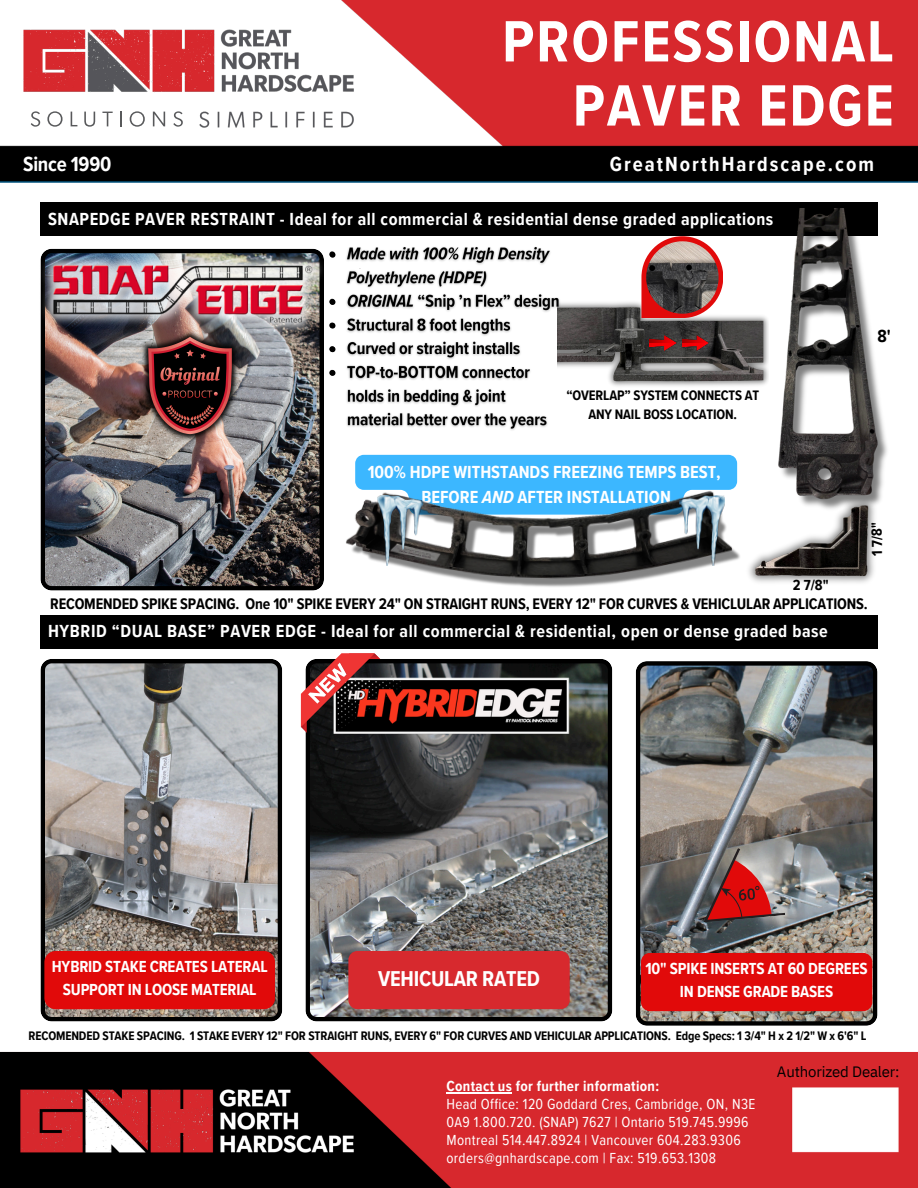
<style>
.page{position:relative;width:918px;height:1188px;background:#fff}
.page>*{position:absolute;margin:0;border:0;box-sizing:border-box;transform-origin:0 0}
.t1{font:700 60.45px/64.2px "Proxima Nova Cond";letter-spacing:.03em;color:#fff;text-align:right}
.t2{font:700 22.2px "Proxima Nova Cond";letter-spacing:-.01em;color:#fff}
.t3{font:700 21px "Proxima Nova Cond";letter-spacing:.095em;color:#fff}
.t4{font:700 21px "Proxima Nova Cond";letter-spacing:-.01em;color:#fff}
.t5{font:700 18px "Proxima Nova Cond";letter-spacing:.03em;color:#fff}
.t6{font:700 18px/24.8px "Proxima Nova Cond";color:#fff;text-align:center}
.t7{font:700 18px "Proxima Nova Cond";color:#000}
.t8{font:700 16.5px/22.5px "Proxima Nova Cond";letter-spacing:-.01em;color:#fff;text-align:center}
.t9{font:700 15.75px "Proxima Nova Cond";letter-spacing:-.01em;color:#000}
.t10{font:15px/18px "Proxima Nova Cond";letter-spacing:.02em;color:#fff}
.t11{font:700 15px "Proxima Nova Cond";letter-spacing:.02em;color:#fff}
.t12{font:15px "IBM Plex Sans";letter-spacing:-.01em;color:#000}
.t13{font:700 15px "Proxima Nova Cond";color:#000}
.t14{font:700 14.1px/19.2px "Proxima Nova Cond";letter-spacing:-.01em;color:#000;text-align:center}
.t15{font:700 12.75px "Proxima Nova Cond";letter-spacing:-.01em;color:#000}
.s1{font-style:italic}
</style>
<div class="page">
<img style="left:0;top:0;width:918px;height:183px">
<svg style="left:31px;top:111px;width:9px;height:16px"></svg>
<svg style="left:47px;top:111px;width:16px;height:16px"></svg>
<svg style="left:71px;top:112px;width:6px;height:14px"></svg>
<svg style="left:84px;top:112px;width:11px;height:15px"></svg>
<svg style="left:102px;top:112px;width:11px;height:14px"></svg>
<svg style="left:120px;top:112px;width:2px;height:14px"></svg>
<svg style="left:130px;top:111px;width:15px;height:16px"></svg>
<svg style="left:153px;top:112px;width:12px;height:14px"></svg>
<svg style="left:173px;top:111px;width:10px;height:16px"></svg>
<img style="left:0;top:1051px;width:918px;height:137px">
<svg style="left:40px;top:659px;width:242px;height:362px;background:#959494"></svg>
<div style="left:40px;top:202px;width:838px;height:34px;background:#000"></div>
<div style="left:40px;top:615px;width:838px;height:34px;background:#000"></div>
<img style="left:40px;top:344px;width:284px;height:247px">
<img style="left:636px;top:661px;width:241px;height:365px">
<div style="left:44px;top:951px;width:231px;height:58px;background:#e10a0a"></div>
<img style="left:782px;top:209px;width:105px;height:294px">
<img style="left:40px;top:248px;width:283px;height:96px">
<svg style="left:305px;top:659px;width:307px;height:362px;background:#5c5d5e"></svg>
<img style="left:331px;top:675px;width:238px;height:61px">
<div style="left:641px;top:953px;width:231px;height:58px;background:#e10a0a;border-radius:9px"></div>
<div style="left:348px;top:951px;width:222px;height:58px;background:#d7292e;border-radius:9px"></div>
<img style="left:729px;top:417px;width:149px;height:328px">
<img style="left:564px;top:302px;width:205px;height:84px">
<svg style="left:641px;top:236px;width:82px;height:82px"></svg>
<img style="left:646px;top:241px;width:73px;height:73px">
<img style="left:682px;top:336px;width:27px;height:14px">
<img style="left:649px;top:336px;width:27px;height:14px">
<img style="left:138px;top:326px;width:104px;height:119px">
<svg style="left:301px;top:653px;width:74px;height:80px;background:#7d4443"></svg>
<svg style="left:697px;top:844px;width:88px;height:78px;background:#9e6060"></svg>
<img style="left:323px;top:246px;width:241px;height:190px">
<hr style="left:446px;top:1092px;width:66px;height:1px;background:#fff">
<div style="left:355px;top:455px;width:382px;height:15px;background:#3cb7ff"></div>
<img style="left:346px;top:470px;width:406px;height:146px">
<img style="left:376px;top:495px;width:47px;height:72px">
<img style="left:678px;top:494px;width:47px;height:72px">
<p class="t4" style="left:23px;top:152px;width:90px">Since 1990</p>
<p class="t1" style="left:502px;top:11px;width:393px">PROFESSIONAL<br>PAVER EDGE</p>
<p class="t3" style="left:610px;top:152px;width:266px">GreatNorthHardscape.com</p>
<p class="t5" style="left:48px;top:208px;width:727px">SNAPEDGE PAVER RESTRAINT - Ideal for all commercial &amp; residential dense graded applications</p>
<h3 class="t14" style="left:566px;top:386px;width:194px">“OVERLAP” SYSTEM CONNECTS AT<br>ANY NAIL BOSS LOCATION.</h3>
<p class="t6" style="left:368px;top:460px;width:355px">100% HDPE WITHSTANDS FREEZING TEMPS BEST,<br>BEFORE <span class="s1">AND</span> AFTER INSTALLATION</p>
<h4 class="t13" style="left:793px;top:576px;width:37px">2 7/8"</h4>
<p class="t7" style="left:878px;top:326px;width:15px">8'</p>
<p class="t13" style="left:868px;top:556px;width:35px;rotate:-91deg">1 7/8"</p>
<h3 class="t9" style="left:50px;top:595px;width:819px">RECOMENDED SPIKE SPACING. One 10" SPIKE EVERY 24" ON STRAIGHT RUNS, EVERY 12" FOR CURVES &amp; VEHICLULAR APPLICATIONS.</h3>
<h5 class="t5" style="left:48px;top:620px;width:781px">HYBRID “DUAL BASE” PAVER EDGE - Ideal for all commercial &amp; residential, open or dense graded base</h5>
<p class="t8" style="left:52px;top:956px;width:217px">HYBRID STAKE CREATES LATERAL<br>SUPPORT IN LOOSE MATERIAL</p>
<h5 class="t2" style="left:378px;top:965px;width:163px">VEHICULAR RATED</h5>
<h1 class="t8" style="left:646px;top:958px;width:224px">10" SPIKE INSERTS AT 60 DEGREES<br>IN DENSE GRADE BASES</h1>
<p class="t15" style="left:29px;top:1029px;width:840px">RECOMENDED STAKE SPACING. 1 STAKE EVERY 12" FOR STRAIGHT RUNS, EVERY 6" FOR CURVES AND VEHICULAR APPLICATIONS. Edge Specs: 1 3/4" H x 2 1/2" W x 6'6" L</p>
<p class="t11" style="left:446px;top:1077px;width:214px">Contact us for further information:</p>
<p class="t10" style="left:446px;top:1095px;width:310px">Head Office: 120 Goddard Cres, Cambridge, ON, N3E<br>0A9 1.800.720. (SNAP) 7627 | Ontario 519.745.9996</p>
<p class="t10" style="left:446px;top:1131px;width:296px">Montreal 514.447.8924 | Vancouver 604.283.9306 orders@gnhardscape.com | Fax: 519.653.1308</p>
<p class="t12" style="left:777px;top:1062px;width:124px">Authorized Dealer:</p>
</div>
